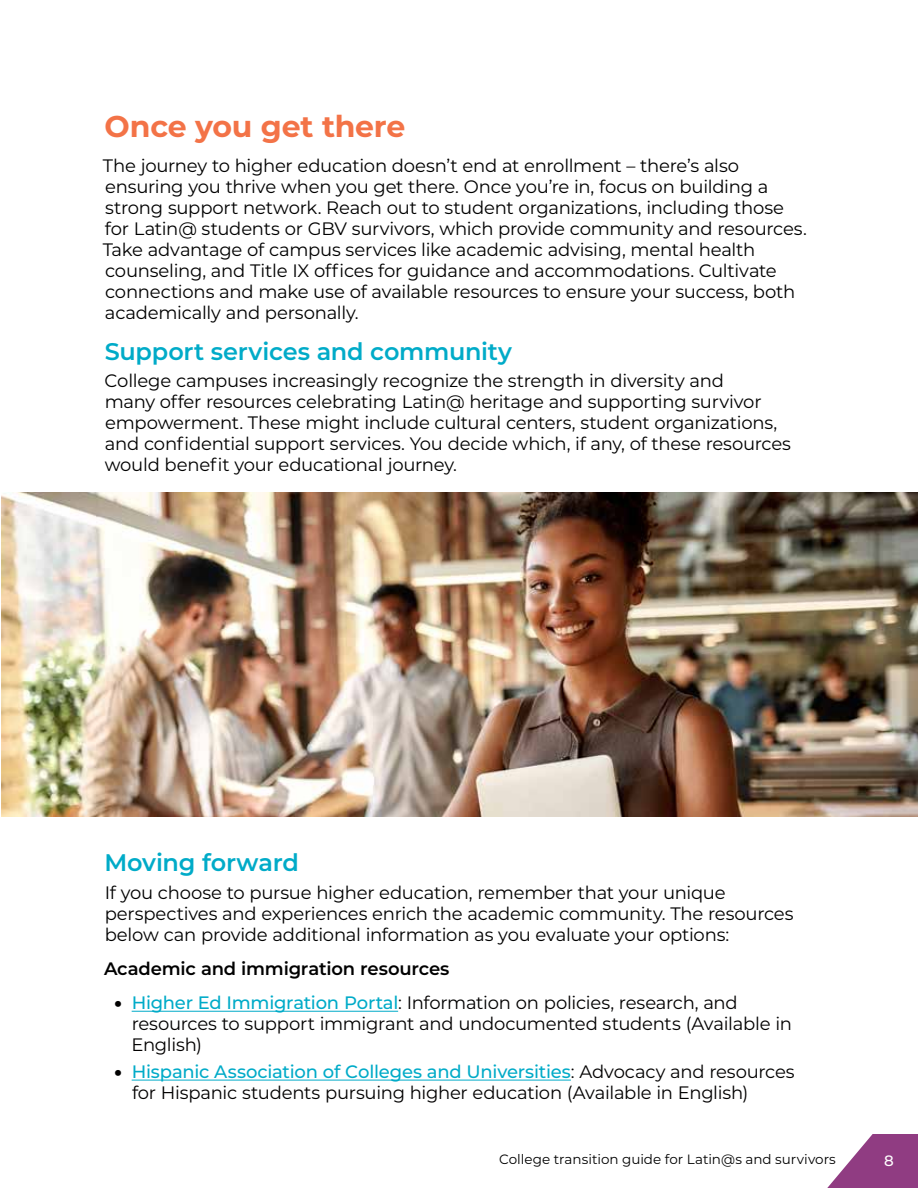
<style>
.page{position:relative;width:918px;height:1188px;background:#fff}
.page>*{position:absolute;margin:0;border:0;box-sizing:border-box;transform-origin:0 0}
.t1{font:700 30px "Montserrat";letter-spacing:-.01em;color:#f37347}
.t2{font:600 24px "Montserrat";letter-spacing:-.01em;color:#00abc8}
.t3{font:18px/21px "Montserrat";letter-spacing:-.015em;color:#000}
.t4{font:18px/20.7px "Montserrat";letter-spacing:-.015em;color:#020000}
.t5{font:600 18px "Montserrat";letter-spacing:-.01em;color:#000}
.t6{font:500 15px "Montserrat";color:#fff}
.t7{font:13.5px "Montserrat";color:#000}
.s1{font-weight:900}
.s2{font-weight:500;color:#00abc8}
</style>
<div class="page">
<svg style="left:827px;top:1134px;width:91px;height:54px"></svg>
<hr style="left:132px;top:1011px;width:266px;height:1px;background:#00abc8">
<hr style="left:132px;top:1080px;width:439px;height:1px;background:#00abc8">
<img style="left:1px;top:492px;width:917px;height:324px">
<h1 class="t1" style="left:105px;top:105px;width:302px">Once you get there</h1>
<p class="t3" style="left:103px;top:154px;width:706px">The journey to higher education doesn’t end at enrollment – there’s also ensuring you thrive when you get there. Once you’re in, focus on building a strong support network. Reach out to student organizations, including those for Latin@ students or GBV survivors, which provide community and resources.<br>Take advantage of campus services like academic advising, mental health counseling, and Title IX offices for guidance and accommodations. Cultivate connections and make use of available resources to ensure your success, both academically and personally.</p>
<h2 class="t2" style="left:105px;top:334px;width:409px">Support services and community</h2>
<p class="t3" style="left:105px;top:370px;width:688px">College campuses increasingly recognize the strength in diversity and<br>many offer resources celebrating Latin@ heritage and supporting survivor empowerment. These might include cultural centers, student organizations, and confidential support services. You decide which, if any, of these resources would benefit your educational journey.</p>
<h2 class="t2" style="left:104px;top:846px;width:196px">Moving forward</h2>
<p class="t3" style="left:105px;top:882px;width:690px">If you choose to pursue higher education, remember that your unique perspectives and experiences enrich the academic community. The resources below can provide additional information as you evaluate your options:</p>
<p class="t5" style="left:104px;top:956px;width:347px">Academic and immigration resources</p>
<p class="t4" style="left:132px;top:992px;width:662px;text-indent:-17px"><span class="s1">•</span> <span class="s2">Higher Ed Immigration Portal</span>: Information on policies, research, and resources to support immigrant and undocumented students (Available in<br>English)</p>
<p class="t4" style="left:132px;top:1061px;width:664px;text-indent:-17px"><span class="s1">•</span> <span class="s2">Hispanic Association of Colleges and Universities</span>: Advocacy and resources for Hispanic students pursuing higher education (Available in English)</p>
<p class="t7" style="left:499px;top:1150px;width:338px">College transition guide for Latin@s and survivors</p>
<p class="t6" style="left:884px;top:1150px;width:11px">8</p>
</div>
